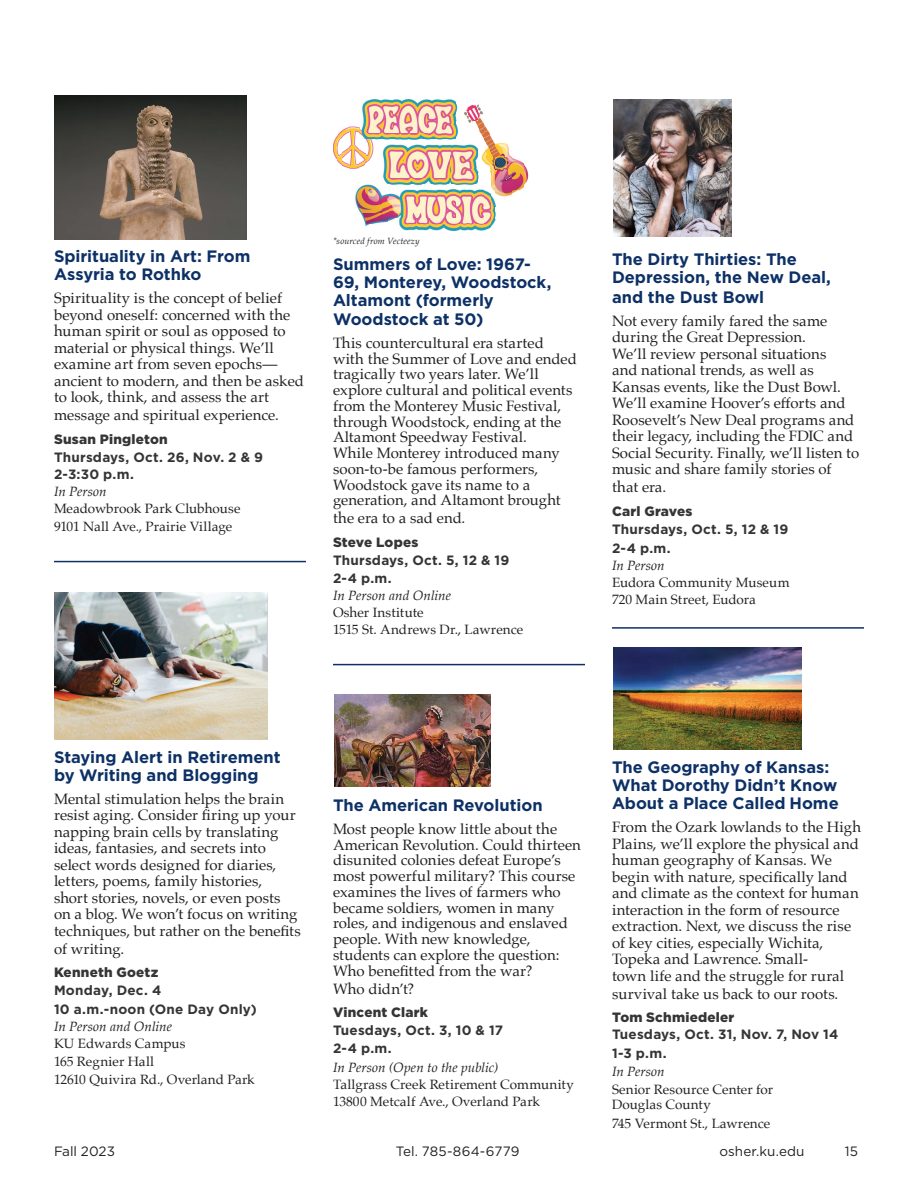
<style>
.page{position:relative;width:918px;height:1188px;background:#fff}
.page>*{position:absolute;margin:0;border:0;box-sizing:border-box;transform-origin:0 0}
.course_headline{font:700 16.5px/18px "Gotham";letter-spacing:-.005em;color:#0d3166}
.catalog_body{font:15px/16.5px "Palatino";color:#231f20}
.catalog_body-2{font:13.5px/18px "Palatino";color:#231f20}
.Days_Instructors{font:700 13.5px/18.9px "Gotham";letter-spacing:.015em;color:#363536}
.t1{font:900 13.5px "Gotham";letter-spacing:.015em;color:#363536}
.Days_Instructors-2{font:italic 13.5px "Palatino";color:#231f20}
.Days_Instructors-3{font:13.5px "Palatino";color:#231f20}
.t2{font:13.5px "Gotham";color:#231f20}
.catalog_body-3{font:italic 9px "Palatino";letter-spacing:.015em;color:#231f20}
.s1{font-weight:900}
.s2{font-family:"Palatino";font-weight:400;font-style:italic;color:#231f20}
</style>
<div class="page">
<img style="left:54px;top:96px;width:192px;height:144px">
<img style="left:54px;top:592px;width:213px;height:148px">
<img style="left:360px;top:99px;width:96px;height:40px">
<img style="left:456px;top:103px;width:2px;height:10px">
<img style="left:468px;top:104px;width:11px;height:18px">
<img style="left:464px;top:107px;width:4px;height:12px">
<img style="left:479px;top:107px;width:5px;height:32px">
<img style="left:348px;top:126px;width:12px;height:43px">
<img style="left:456px;top:124px;width:2px;height:13px">
<svg style="left:475px;top:122px;width:4px;height:7px"></svg>
<img style="left:484px;top:124px;width:6px;height:43px">
<svg style="left:337px;top:128px;width:12px;height:11px"></svg>
<img style="left:333px;top:136px;width:4px;height:24px">
<img style="left:490px;top:135px;width:6px;height:93px">
<img style="left:337px;top:139px;width:6px;height:27px">
<img style="left:365px;top:139px;width:12px;height:23px">
<img style="left:377px;top:139px;width:79px;height:6px">
<img style="left:496px;top:143px;width:11px;height:53px">
<img style="left:343px;top:145px;width:6px;height:24px">
<img style="left:360px;top:145px;width:6px;height:23px">
<img style="left:383px;top:145px;width:96px;height:40px">
<img style="left:507px;top:145px;width:6px;height:51px">
<img style="left:481px;top:152px;width:3px;height:10px">
<img style="left:513px;top:158px;width:11px;height:32px">
<img style="left:524px;top:164px;width:4px;height:21px">
<img style="left:355px;top:185px;width:27px;height:28px">
<img style="left:388px;top:185px;width:96px;height:39px">
<img style="left:382px;top:194px;width:6px;height:29px">
<img style="left:484px;top:190px;width:6px;height:40px">
<img style="left:360px;top:213px;width:23px;height:11px">
<img style="left:399px;top:224px;width:85px;height:6px">
<img style="left:614px;top:99px;width:117px;height:137px">
<img style="left:334px;top:695px;width:156px;height:91px">
<img style="left:614px;top:648px;width:187px;height:102px">
<hr style="left:54px;top:561px;width:252px;height:1px;background:#0d3166">
<hr style="left:333px;top:664px;width:252px;height:1px;background:#0d3166">
<hr style="left:612px;top:627px;width:252px;height:2px;background:#0d3166">
<h2 class="course_headline" style="left:54px;top:247px;width:198px">Spirituality in Art: From<br>Assyria to Rothko</h2>
<p class="catalog_body" style="left:54px;top:290px;width:252px">Spirituality is the concept of belief beyond oneself: concerned with the human spirit or soul as opposed to material or physical things. We’ll examine art from seven epochs— ancient to modern, and then be asked to look, think, and assess the art</p>
<p class="catalog_body" style="left:54px;top:407px;width:226px">message and spiritual experience.</p>
<p class="t1" style="left:54px;top:430px;width:115px">Susan Pingleton</p>
<p class="Days_Instructors" style="left:54px;top:447px;width:211px">Thursdays, Oct. 26, Nov. 2 &amp; 9</p>
<p class="Days_Instructors" style="left:54px;top:465px;width:81px">2-3:30 p.m.</p>
<p class="Days_Instructors-2" style="left:54px;top:480px;width:54px">In Person</p>
<p class="Days_Instructors-3" style="left:54px;top:498px;width:188px">Meadowbrook Park Clubhouse</p>
<p class="Days_Instructors-3" style="left:54px;top:515px;width:180px">9101 Nall Ave., Prairie Village</p>
<p class="catalog_body-3" style="left:333px;top:233px;width:88px">*sourced from Vecteezy</p>
<h2 class="course_headline" style="left:333px;top:255px;width:220px">Summers of Love: 1967-<br>69, Monterey, Woodstock,<br>Altamont (formerly</h2>
<h2 class="course_headline" style="left:333px;top:311px;width:152px">Woodstock at 50)</h2>
<p class="catalog_body" style="left:333px;top:335px;width:245px;line-height:15.8px">This countercultural era started with the Summer of Love and ended tragically two years later. We’ll explore cultural and political events from the Monterey Music Festival, through Woodstock, ending at the<br>Altamont Speedway Festival.<br>While Monterey introduced many soon-to-be famous performers,<br>Woodstock gave its name to a generation, and Altamont brought</p>
<p class="catalog_body" style="left:333px;top:510px;width:134px">the era to a sad end.</p>
<p class="t1" style="left:333px;top:533px;width:87px">Steve Lopes</p>
<p class="Days_Instructors" style="left:333px;top:551px;width:178px;line-height:18px">Thursdays, Oct. 5, 12 &amp; 19<br>2-4 p.m.</p>
<p class="Days_Instructors-2" style="left:333px;top:584px;width:120px">In Person and Online</p>
<p class="catalog_body-2" style="left:333px;top:604px;width:92px">Osher Institute</p>
<p class="catalog_body-2" style="left:333px;top:621px;width:192px">1515 St. Andrews Dr., Lawrence</p>
<h2 class="course_headline" style="left:612px;top:250px;width:220px">The Dirty Thirties: The<br>Depression, the New Deal,</h2>
<h2 class="course_headline" style="left:612px;top:288px;width:154px">and the Dust Bowl</h2>
<p class="catalog_body" style="left:612px;top:313px;width:249px">Not every family fared the same during the Great Depression.<br>We’ll review personal situations<br>and national trends, as well as Kansas events, like the Dust Bowl.<br>We’ll examine Hoover’s efforts and Roosevelt’s New Deal programs and their legacy, including the FDIC and Social Security. Finally, we’ll listen to music and share family stories of</p>
<p class="catalog_body" style="left:612px;top:479px;width:56px">that era.</p>
<p class="t1" style="left:612px;top:502px;width:82px">Carl Graves</p>
<p class="Days_Instructors" style="left:612px;top:519px;width:178px">Thursdays, Oct. 5, 12 &amp; 19<br>2-4 p.m.</p>
<p class="Days_Instructors-2" style="left:612px;top:554px;width:54px">In Person</p>
<p class="catalog_body-2" style="left:612px;top:573px;width:179px">Eudora Community Museum</p>
<p class="catalog_body-2" style="left:612px;top:591px;width:145px">720 Main Street, Eudora</p>
<h2 class="course_headline" style="left:54px;top:748px;width:228px">Staying Alert in Retirement by Writing and Blogging</h2>
<p class="catalog_body" style="left:54px;top:790px;width:248px">Mental stimulation helps the brain resist aging. Consider firing up your napping brain cells by translating ideas, fantasies, and secrets into select words designed for diaries, letters, poems, family histories,<br>short stories, novels, or even posts on a blog. We won’t focus on writing techniques, but rather on the benefits</p>
<p class="catalog_body" style="left:54px;top:940px;width:72px">of writing.</p>
<p class="t1" style="left:54px;top:963px;width:106px">Kenneth Goetz</p>
<p class="Days_Instructors" style="left:54px;top:981px;width:204px">Monday, Dec. 4<br>10 a.m.-noon (One Day Only)</p>
<p class="Days_Instructors-2" style="left:54px;top:1015px;width:120px">In Person and Online</p>
<p class="catalog_body-2" style="left:54px;top:1035px;width:133px">KU Edwards Campus</p>
<p class="catalog_body-2" style="left:54px;top:1052px;width:202px">165 Regnier Hall<br>12610 Quivira Rd., Overland Park</p>
<h2 class="course_headline" style="left:333px;top:796px;width:211px">The American Revolution</h2>
<p class="catalog_body" style="left:333px;top:821px;width:250px;line-height:15.8px">Most people know little about the American Revolution. Could thirteen disunited colonies defeat Europe’s most powerful military? This course examines the lives of farmers who became soldiers, women in many roles, and indigenous and enslaved people. With new knowledge, students can explore the question:<br>Who benefitted from the war?</p>
<p class="catalog_body" style="left:333px;top:980px;width:83px">Who didn’t?</p>
<p class="Days_Instructors" style="left:333px;top:1003px;width:172px;line-height:18.3px"><span class="s1">Vincent Clark<br></span>Tuesdays, Oct. 3, 10 &amp; 17<br>2-4 p.m.<br><span class="s2">In Person (Open to the public)</span></p>
<p class="catalog_body-2" style="left:333px;top:1075px;width:243px">Tallgrass Creek Retirement Community</p>
<p class="catalog_body-2" style="left:333px;top:1093px;width:209px">13800 Metcalf Ave., Overland Park</p>
<h2 class="course_headline" style="left:612px;top:758px;width:228px">The Geography of Kansas:<br>What Dorothy Didn’t Know<br>About a Place Called Home</h2>
<p class="catalog_body" style="left:612px;top:819px;width:251px">From the Ozark lowlands to the High Plains, we’ll explore the physical and human geography of Kansas. We begin with nature, specifically land and climate as the context for human interaction in the form of resource extraction. Next, we discuss the rise of key cities, especially Wichita, Topeka and Lawrence. Small-<br>town life and the struggle for rural</p>
<p class="catalog_body" style="left:612px;top:986px;width:228px">survival take us back to our roots.</p>
<p class="t1" style="left:612px;top:1008px;width:124px">Tom Schmiedeler</p>
<p class="Days_Instructors" style="left:612px;top:1024px;width:228px">Tuesdays, Oct. 31, Nov. 7, Nov 14<br>1-3 p.m.</p>
<p class="Days_Instructors-2" style="left:612px;top:1060px;width:54px">In Person</p>
<p class="catalog_body-2" style="left:612px;top:1080px;width:163px">Senior Resource Center for</p>
<p class="catalog_body-2" style="left:612px;top:1096px;width:100px">Douglas County</p>
<p class="catalog_body-2" style="left:612px;top:1114px;width:160px">745 Vermont St., Lawrence</p>
<p class="t2" style="left:54px;top:1143px;width:63px">Fall 2023</p>
<p class="t2" style="left:396px;top:1143px;width:125px">Tel. 785-864-6779</p>
<p class="t2" style="left:720px;top:1143px;width:86px">osher.ku.edu</p>
<p class="t2" style="left:845px;top:1143px;width:15px">15</p>
</div>
